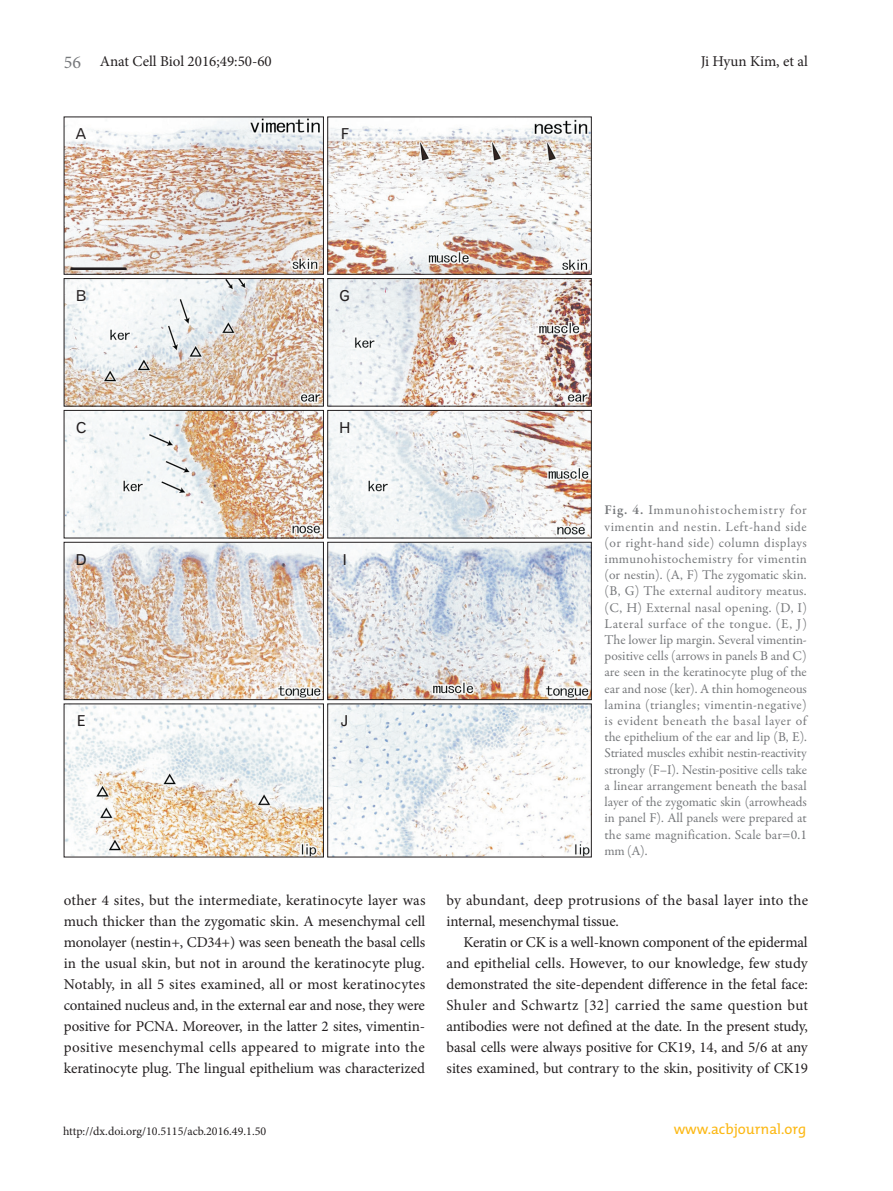
<style>
.page{position:relative;width:893px;height:1191px;background:#fff}
.page>*{position:absolute;margin:0;border:0;box-sizing:border-box;transform-origin:0 0}
.t1{font:15px/21px "Minion Pro";color:#231f20;text-align:justify}
.t2{font:15px "Gothic 720 BT Roman B";color:#231f20}
.t3{font:14.7px "The Mix";color:#fcb814}
.t4{font:13.5px/16.2px "Garamond Premr Pro";letter-spacing:.005em;color:#76787b;text-align:justify}
.t5{font:12px "Minion Pro";color:#231f20}
.s1{font-size:18px;color:#76787b}
.s2{font-weight:600}
</style>
<div class="page">
<img style="left:64px;top:116px;width:528px;height:741px">
<hr style="left:71px;top:267px;width:55px;height:3px;background:#231f20">
<p class="t1" style="left:64px;top:50px;width:210px"><span class="s1">56</span> Anat Cell Biol 2016;49:50-60</p>
<p class="t1" style="left:701px;top:50px;width:109px">Ji Hyun Kim, et al</p>
<p class="t2" style="left:76px;top:125px;width:12px">A</p>
<p class="t2" style="left:341px;top:125px;width:10px">F</p>
<p class="t2" style="left:76px;top:287px;width:12px">B</p>
<p class="t2" style="left:340px;top:287px;width:12px">G</p>
<p class="t2" style="left:76px;top:419px;width:12px">C</p>
<p class="t2" style="left:339px;top:419px;width:13px">H</p>
<p class="t2" style="left:76px;top:550px;width:13px">D</p>
<p class="t2" style="left:77px;top:712px;width:10px">E</p>
<p class="t2" style="left:342px;top:550px;width:6px">I</p>
<p class="t2" style="left:341px;top:712px;width:9px">J</p>
<p class="t4" style="left:605px;top:502px;width:204px"><span class="s2">Fig. 4.</span> Immunohistochemistry for vimentin and nestin. Left-hand side (or right-hand side) column displays immunohistochemistry for vimentin (or nestin). (A, F) The zygomatic skin. (B, G) The external auditory meatus. (C, H) External nasal opening. (D, I)<br>Lateral surface of the tongue. (E, J)<br>The lower lip margin. Several vimentin&shy;positive cells (arrows in panels B and C) are seen in the keratinocyte plug of the ear and nose (ker). A thin homogeneous lamina (triangles; vimentin-negative) is evident beneath the basal layer of the epithelium of the ear and lip (B, E).<br>Striated muscles exhibit nestin-reactivity strongly (F–I). Nestin-positive cells take a linear arrangement beneath the basal layer of the zygomatic skin (arrowheads in panel F). All panels were prepared at the same magnification. Scale bar=0.1 mm (A).</p>
<p class="t1" style="left:64px;top:889px;width:363px">other 4 sites, but the intermediate, keratinocyte layer was much thicker than the zygomatic skin. A mesenchymal cell monolayer (nestin+, CD34+) was seen beneath the basal cells in the usual skin, but not in around the keratinocyte plug.<br>Notably, in all 5 sites examined, all or most keratinocytes contained nucleus and, in the external ear and nose, they were positive for PCNA. Moreover, in the latter 2 sites, vimentin&shy;positive mesenchymal cells appeared to migrate into the keratinocyte plug. The lingual epithelium was characterized</p>
<p class="t1" style="left:446px;top:889px;width:363px">by abundant, deep protrusions of the basal layer into the internal, mesenchymal tissue.</p>
<p class="t1" style="left:446px;top:931px;width:363px;text-indent:17px">Keratin or CK is a well-known component of the epidermal and epithelial cells. However, to our knowledge, few study demonstrated the site-dependent difference in the fetal face:<br>Shuler and Schwartz [32] carried the same question but antibodies were not defined at the date. In the present study, basal cells were always positive for CK19, 14, and 5/6 at any sites examined, but contrary to the skin, positivity of CK19</p>
<p class="t5" style="left:63px;top:1123px;width:205px">http://dx.doi.org/10.5115/acb.2016.49.1.50</p>
<p class="t3" style="left:674px;top:1117px;width:134px">www.acbjournal.org</p>
</div>
